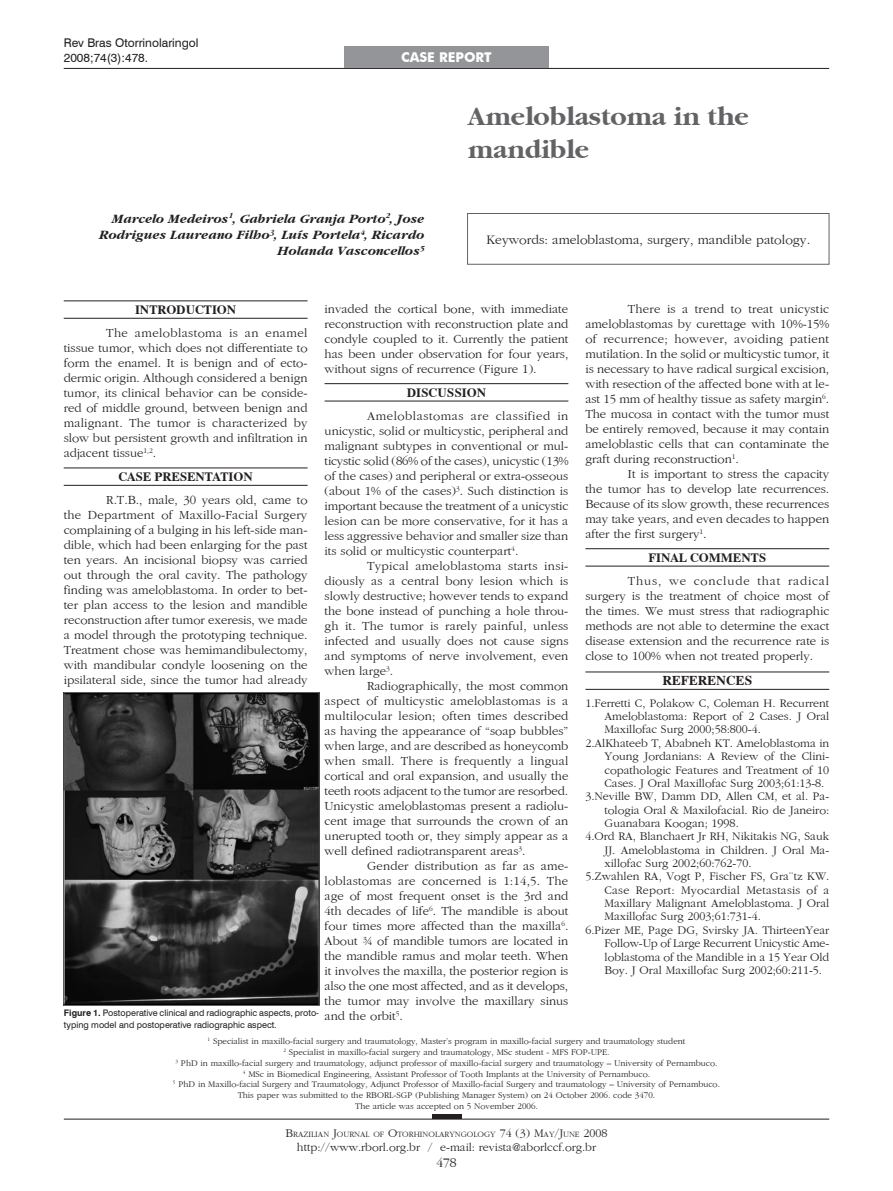
<style>
.page{position:relative;width:893px;height:1191px;background:#fff}
.page>*{position:absolute;margin:0;border:0;box-sizing:border-box;transform-origin:0 0}
.Título{font:700 27px/32.4px "Gatineau";color:#636366}
.Autor{font:italic 700 13.5px/16.2px "Gatineau";color:#231f20;text-align:right}
.Key_words{font:13.5px "Gatineau Plain";color:#231f20}
.Gravata{font:700 13.5px "Futura BT";color:#fff}
.Intertítulo{font:700 13.5px "Dutch 801 BT";color:#231f20}
.Texto{font:12.75px/15px "Gatineau Plain";color:#231f20;text-align:justify}
.Intertítulo-2{font:700 12.75px "Dutch 801 BT";color:#231f20}
.Bibliografia{font:12px/13.4px "Gatineau Plain";color:#231f20;text-align:justify}
.t1{font:12px "Swiss 721 BT";color:#231f20}
.Rodapé{font:9px "Gatineau Plain";color:#231f20}
.Legenda{font:9px/11.2px "Swiss 721 BT";color:#231f20}
.t2{font:8.4px "Gatineau Plain";color:#231f20}
.s1{font-weight:700}
.s2{font-size:12px}
</style>
<div class="page">
<hr style="left:64px;top:68px;width:765px;height:1px;background:#231f20">
<hr style="left:64px;top:1118px;width:765px;height:1px;background:#231f20">
<hr style="left:432px;top:1114px;width:29px;height:4px;background:#231f20">
<div style="left:344px;top:47px;width:205px;height:21px;background:#939598"></div>
<hr style="left:64px;top:301px;width:244px;height:1px;background:#231f20">
<hr style="left:64px;top:318px;width:244px;height:1px;background:#231f20">
<hr style="left:64px;top:468px;width:244px;height:1px;background:#231f20">
<hr style="left:64px;top:485px;width:244px;height:1px;background:#231f20">
<hr style="left:325px;top:383px;width:243px;height:1px;background:#231f20">
<hr style="left:325px;top:401px;width:243px;height:1px;background:#231f20">
<hr style="left:585px;top:548px;width:244px;height:1px;background:#231f20">
<hr style="left:585px;top:566px;width:244px;height:1px;background:#231f20">
<hr style="left:585px;top:671px;width:244px;height:1px;background:#231f20">
<hr style="left:585px;top:689px;width:244px;height:1px;background:#231f20">
<div style="left:467px;top:213px;width:362px;height:51px;border:1px solid #636366"></div>
<img style="left:66px;top:694px;width:251px;height:309px">
<div style="left:64px;top:692px;width:255px;height:313px;border:1px solid #636366"></div>
<p class="t1" style="left:64px;top:36px;width:136px">Rev Bras Otorrinolaringol</p>
<p class="t1" style="left:64px;top:50px;width:86px">2008;74(3):478.</p>
<p class="Gravata" style="left:401px;top:49px;width:92px">CASE REPORT</p>
<p class="Título" style="left:468px;top:101px;width:282px">Ameloblastoma in the mandible</p>
<p class="Autor" style="left:100px;top:210px;width:327px">Marcelo Medeiros<sup>1</sup>, Gabriela Granja Porto<sup>2</sup>, Jose<br>Rodrigues Laureano Filho<sup>3</sup>, Luís Portela<sup>4</sup>, Ricardo<br>Holanda Vasconcellos<sup>5</sup></p>
<p class="Key_words" style="left:486px;top:232px;width:325px">Keywords: ameloblastoma, surgery, mandible patology.</p>
<p class="Texto" style="left:325px;top:302px;width:245px">invaded the cortical bone, with immediate reconstruction with reconstruction plate and condyle coupled to it. Currently the patient has been under observation for four years, without signs of recurrence (Figure 1).</p>
<p class="Intertítulo-2" style="left:407px;top:384px;width:81px">DISCUSSION</p>
<p class="Texto" style="left:325px;top:409px;width:245px;text-indent:43px">Ameloblastomas are classified in unicystic, solid or multicystic, peripheral and malignant subtypes in conventional or mul&shy;ticystic solid (86% of the cases), unicystic (13% of the cases) and peripheral or extra-osseous (about 1% of the cases)<sup>3</sup>. Such distinction is important because the treatment of a unicystic lesion can be more conservative, for it has a less aggressive behavior and smaller size than its solid or multicystic counterpart<sup>4</sup>.</p>
<p class="Texto" style="left:325px;top:559px;width:245px;text-indent:43px">Typical ameloblastoma starts insi&shy;diously as a central bony lesion which is slowly destructive; however tends to expand the bone instead of punching a hole throu&shy;gh it. The tumor is rarely painful, unless infected and usually does not cause signs and symptoms of nerve involvement, even when large<sup>3</sup>.</p>
<p class="Texto" style="left:325px;top:679px;width:245px;text-indent:43px">Radiographically, the most common aspect of multicystic ameloblastomas is a multilocular lesion; often times described as having the appearance of “soap bubbles” when large, and are described as honeycomb when small. There is frequently a lingual cortical and oral expansion, and usually the teeth roots adjacent to the tumor are resorbed.<br>Unicystic ameloblastomas present a radiolu&shy;cent image that surrounds the crown of an unerupted tooth or, they simply appear as a well defined radiotransparent areas<sup>3</sup>.</p>
<p class="Texto" style="left:325px;top:859px;width:245px;text-indent:43px">Gender distribution as far as ame&shy;loblastomas are concerned is 1:14,5. The age of most frequent onset is the 3rd and 4th decades of life<sup>6</sup>. The mandible is about four times more affected than the maxilla<sup>6</sup>.<br>About ¾ of mandible tumors are located in the mandible ramus and molar teeth. When it involves the maxilla, the posterior region is also the one most affected, and as it develops, the tumor may involve the maxillary sinus and the orbit<sup>5</sup>.</p>
<p class="Intertítulo-2" style="left:135px;top:302px;width:103px">INTRODUCTION</p>
<p class="Texto" style="left:64px;top:326px;width:245px;text-indent:43px">The ameloblastoma is an enamel tissue tumor, which does not differentiate to form the enamel. It is benign and of ecto&shy;dermic origin. Although considered a benign tumor, its clinical behavior can be conside&shy;red of middle ground, between benign and malignant. The tumor is characterized by slow but persistent growth and infiltration in adjacent tissue<sup>1,2</sup>.</p>
<p class="Intertítulo-2" style="left:119px;top:469px;width:136px">CASE PRESENTATION</p>
<p class="Texto" style="left:64px;top:493px;width:245px;text-indent:43px">R.T.B., male, 30 years old, came to the Department of Maxillo-Facial Surgery complaining of a bulging in his left-side man&shy;dible, which had been enlarging for the past ten years. An incisional biopsy was carried out through the oral cavity. The pathology finding was ameloblastoma. In order to bet&shy;ter plan access to the lesion and mandible reconstruction after tumor exeresis, we made a model through the prototyping technique.<br>Treatment chose was hemimandibulectomy, with mandibular condyle loosening on the ipsilateral side, since the tumor had already</p>
<p class="Legenda" style="left:64px;top:1007px;width:257px"><span class="s1">Figure 1.</span> Postoperative clinical and radiographic aspects, proto&shy;typing model and postoperative radiographic aspect.</p>
<p class="Texto" style="left:585px;top:302px;width:245px;text-indent:43px">There is a trend to treat unicystic ameloblastomas by curettage with 10%-15% of recurrence; however, avoiding patient mutilation. In the solid or multicystic tumor, it is necessary to have radical surgical excision, with resection of the affected bone with at le&shy;ast 15 mm of healthy tissue as safety margin<sup>6</sup>.<br>The mucosa in contact with the tumor must be entirely removed, because it may contain ameloblastic cells that can contaminate the graft during reconstruction<sup>1</sup>.</p>
<p class="Texto" style="left:585px;top:467px;width:245px;text-indent:43px">It is important to stress the capacity the tumor has to develop late recurrences.<br>Because of its slow growth, these recurrences may take years, and even decades to happen after the first surgery<sup>1</sup>.</p>
<p class="Intertítulo-2" style="left:648px;top:549px;width:119px">FINAL COMMENTS</p>
<p class="Texto" style="left:585px;top:574px;width:245px;text-indent:43px">Thus, we conclude that radical surgery is the treatment of choice most of the times. We must stress that radiographic methods are not able to determine the exact disease extension and the recurrence rate is close to 100% when not treated properly.</p>
<p class="Intertítulo" style="left:662px;top:672px;width:91px">REFERENCES</p>
<p class="Bibliografia" style="left:605px;top:696px;width:226px;text-indent:-19px">1.Ferretti C, Polakow C, Coleman H. Recurrent Ameloblastoma: Report of 2 Cases. J Oral Maxillofac Surg 2000;58:800-4.</p>
<p class="Bibliografia" style="left:605px;top:736px;width:226px;text-indent:-19px">2.AlKhateeb T, Ababneh KT. Ameloblastoma in Young Jordanians: A Review of the Clini&shy;copathologic Features and Treatment of 10<br>Cases. J Oral Maxillofac Surg 2003;61:13-8.</p>
<p class="Bibliografia" style="left:605px;top:790px;width:226px;text-indent:-19px">3.Neville BW, Damm DD, Allen CM, et al. Pa&shy;tologia Oral &amp; Maxilofacial. Rio de Janeiro:<br>Guanabara Koogan; 1998.</p>
<p class="Bibliografia" style="left:605px;top:830px;width:226px;text-indent:-19px">4.Ord RA, Blanchaert Jr RH, Nikitakis NG, Sauk JJ. Ameloblastoma in Children. J Oral Ma&shy;xillofac Surg 2002;60:762-70.</p>
<p class="Bibliografia" style="left:605px;top:870px;width:226px;text-indent:-19px">5.Zwahlen RA, Vogt P, Fischer FS, Gra¨tz KW.<br>Case Report: Myocardial Metastasis of a Maxillary Malignant Ameloblastoma. J Oral Maxillofac Surg 2003;61:731-4.</p>
<p class="Bibliografia" style="left:605px;top:923px;width:226px;text-indent:-19px">6.Pizer ME, Page DG, Svirsky JA. ThirteenYear Follow-Up of Large Recurrent Unicystic Ame&shy;loblastoma of the Mandible in a 15 Year Old Boy. J Oral Maxillofac Surg 2002;60:211-5.</p>
<p class="Rodapé" style="left:208px;top:1036px;width:479px"><sup>1</sup> Specialist in maxillo-facial surgery and traumatology, Master’s program in maxillo-facial surgery and traumatology student</p>
<p class="Rodapé" style="left:283px;top:1047px;width:328px"><sup>2</sup> Specialist in maxillo-facial surgery and traumatology, MSc student - MFS FOP-UPE.</p>
<p class="Rodapé" style="left:175px;top:1058px;width:544px"><sup>3</sup> PhD in maxillo-facial surgery and traumatology, adjunct professor of maxillo-facial surgery and traumatology – University of Pernambuco.</p>
<p class="Rodapé" style="left:243px;top:1069px;width:409px"><sup>4</sup> MSc in Biomedical Engineering, Assistant Professor of Tooth Implants at the University of Pernambuco.</p>
<p class="Rodapé" style="left:173px;top:1079px;width:549px"><sup>5</sup> PhD in Maxillo-facial Surgery and Traumatology, Adjunct Professor of Maxillo-facial Surgery and traumatology – University of Pernambuco.</p>
<p class="Rodapé" style="left:238px;top:1090px;width:419px">This paper was submitted to the RBORL-SGP (Publishing Manager System) on 24 October 2006. code 3470.</p>
<p class="Rodapé" style="left:355px;top:1101px;width:184px">The article was accepted on 5 November 2006.</p>
<p class="t2" style="left:286px;top:1129px;width:323px"><span class="s2">B</span>RAZILIAN <span class="s2">J</span>OURNAL OF <span class="s2">O</span>TORHINOLARYNGOLOGY <span class="s2">74 (3) M</span>AY<span class="s2">/J</span>UNE <span class="s2">2008</span></p>
<p class="Bibliografia" style="left:297px;top:1141px;width:301px">http://www.rborl.org.br / e-mail: revista@aborlccf.org.br</p>
<p class="Key_words" style="left:436px;top:1155px;width:22px">478</p>
</div>
